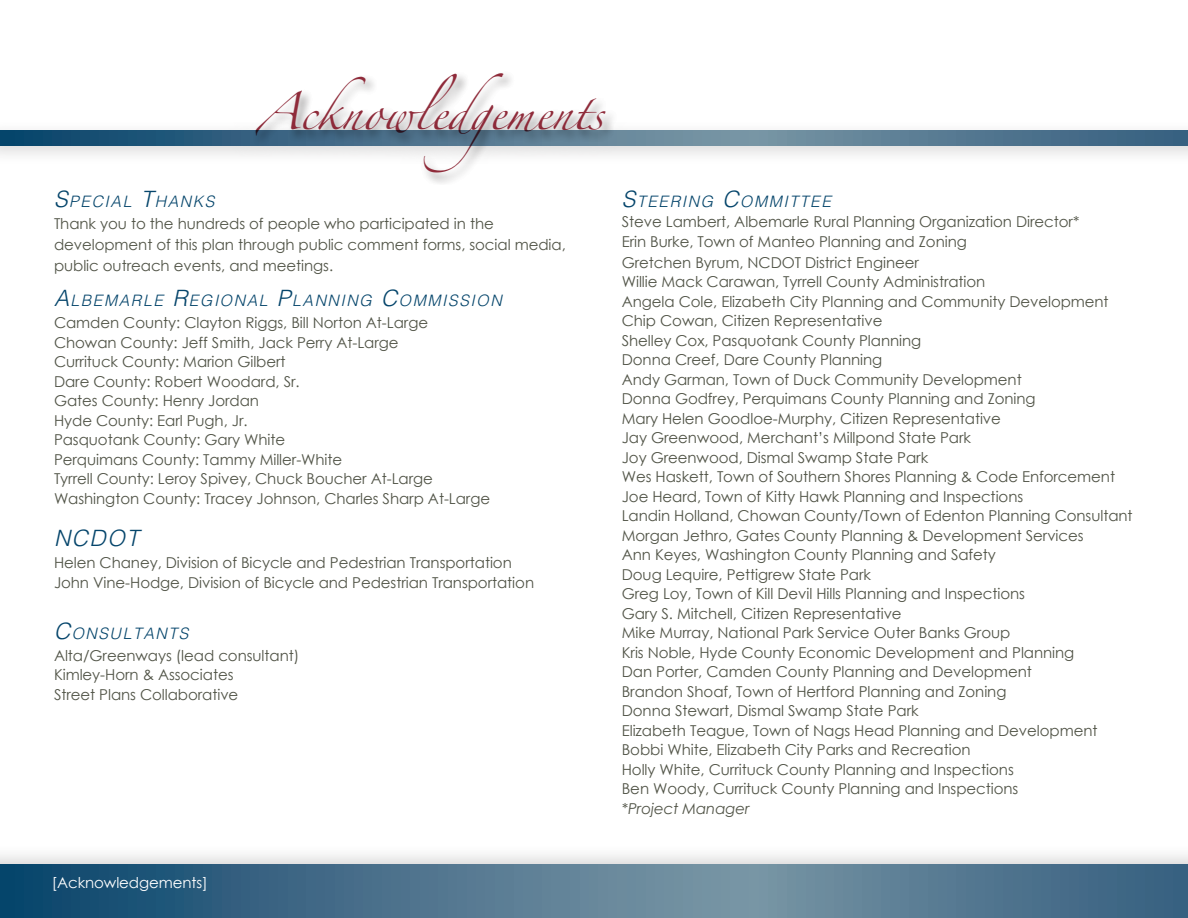
<style>
.page{position:relative;width:1188px;height:918px;background:#fff}
.page>*{position:absolute;margin:0;border:0;box-sizing:border-box;transform-origin:0 0}
.t1{font:33px "Zapfino";letter-spacing:-.005em;color:#8f2b3a}
.t2{font:italic 300 22.5px "Helvetica";color:#05456b}
.t3{font:italic 300 15.75px "Helvetica";letter-spacing:.1em;color:#05456b}
.t4{font:15px/19.5px "Century Gothic";letter-spacing:-.005em;color:#515447}
.t5{font:15px "Century Gothic";letter-spacing:-.005em;color:#fff}
.t6{font:italic 15px "Century Gothic";letter-spacing:-.005em;color:#515447}
.s1{font-size:22.5px}
</style>
<div class="page">
<div style="left:0;top:843px;width:1188px;height:75px;background:#231f20;opacity:.17"></div>
<svg style="left:0;top:864px;width:1188px;height:54px;background:#4a728c"></svg>
<div style="left:0;top:120px;width:1188px;height:46px;background:#231f20;opacity:.17"></div>
<svg style="left:0;top:130px;width:1188px;height:16px;background:#47708b"></svg>
<svg style="left:227px;top:74px;width:405px;height:110px"></svg>
<h1 class="t1" style="left:257px;top:99px;width:348px">Acknowledgements</h1>
<p class="t3" style="left:54px;top:190px;width:162px"><span class="s1">S</span>PECIAL <span class="s1">T</span>HANKS</p>
<p class="t4" style="left:54px;top:213px;width:513px;line-height:21px">Thank you to the hundreds of people who participated in the development of this plan through public comment forms, social media, public outreach events, and meetings.</p>
<p class="t3" style="left:54px;top:289px;width:449px"><span class="s1">A</span>LBEMARLE <span class="s1">R</span>EGIONAL <span class="s1">P</span>LANNING <span class="s1">C</span>OMMISSION</p>
<p class="t4" style="left:54px;top:313px;width:438px">Camden County: Clayton Riggs, Bill Norton At-Large Chowan County: Jeff Smith, Jack Perry At-Large<br>Currituck County: Marion Gilbert<br>Dare County: Robert Woodard, Sr.<br>Gates County: Henry Jordan<br>Hyde County: Earl Pugh, Jr.<br>Pasquotank County: Gary White<br>Perquimans County: Tammy Miller-White<br>Tyrrell County: Leroy Spivey, Chuck Boucher At-Large Washington County: Tracey Johnson, Charles Sharp At-Large</p>
<h2 class="t2" style="left:54px;top:521px;width:71px">NCDOT</h2>
<p class="t4" style="left:54px;top:553px;width:482px">Helen Chaney, Division of Bicycle and Pedestrian Transportation<br>John Vine-Hodge, Division of Bicycle and Pedestrian Transportation</p>
<p class="t3" style="left:54px;top:621px;width:135px"><span class="s1">C</span>ONSULTANTS</p>
<p class="t4" style="left:54px;top:645px;width:247px">Alta/Greenways (lead consultant)<br>Kimley-Horn &amp; Associates<br>Street Plans Collaborative</p>
<p class="t3" style="left:622px;top:190px;width:211px"><span class="s1">S</span>TEERING <span class="s1">C</span>OMMITTEE</p>
<p class="t4" style="left:622px;top:211px;width:512px">Steve Lambert, Albemarle Rural Planning Organization Director*<br>Erin Burke, Town of Manteo Planning and Zoning<br>Gretchen Byrum, NCDOT District Engineer<br>Willie Mack Carawan, Tyrrell County Administration<br>Angela Cole, Elizabeth City Planning and Community Development Chip Cowan, Citizen Representative<br>Shelley Cox, Pasquotank County Planning<br>Donna Creef, Dare County Planning<br>Andy Garman, Town of Duck Community Development<br>Donna Godfrey, Perquimans County Planning and Zoning<br>Mary Helen Goodloe-Murphy, Citizen Representative<br>Jay Greenwood, Merchant’s Millpond State Park<br>Joy Greenwood, Dismal Swamp State Park<br>Wes Haskett, Town of Southern Shores Planning &amp; Code Enforcement Joe Heard, Town of Kitty Hawk Planning and Inspections<br>Landin Holland, Chowan County/Town of Edenton Planning Consultant Morgan Jethro, Gates County Planning &amp; Development Services<br>Ann Keyes, Washington County Planning and Safety<br>Doug Lequire, Pettigrew State Park<br>Greg Loy, Town of Kill Devil Hills Planning and Inspections<br>Gary S. Mitchell, Citizen Representative<br>Mike Murray, National Park Service Outer Banks Group<br>Kris Noble, Hyde County Economic Development and Planning<br>Dan Porter, Camden County Planning and Development<br>Brandon Shoaf, Town of Hertford Planning and Zoning<br>Donna Stewart, Dismal Swamp State Park<br>Elizabeth Teague, Town of Nags Head Planning and Development Bobbi White, Elizabeth City Parks and Recreation<br>Holly White, Currituck County Planning and Inspections<br>Ben Woody, Currituck County Planning and Inspections</p>
<p class="t6" style="left:622px;top:798px;width:129px">*Project Manager</p>
<p class="t5" style="left:52px;top:872px;width:157px">[Acknowledgements]</p>
</div>
